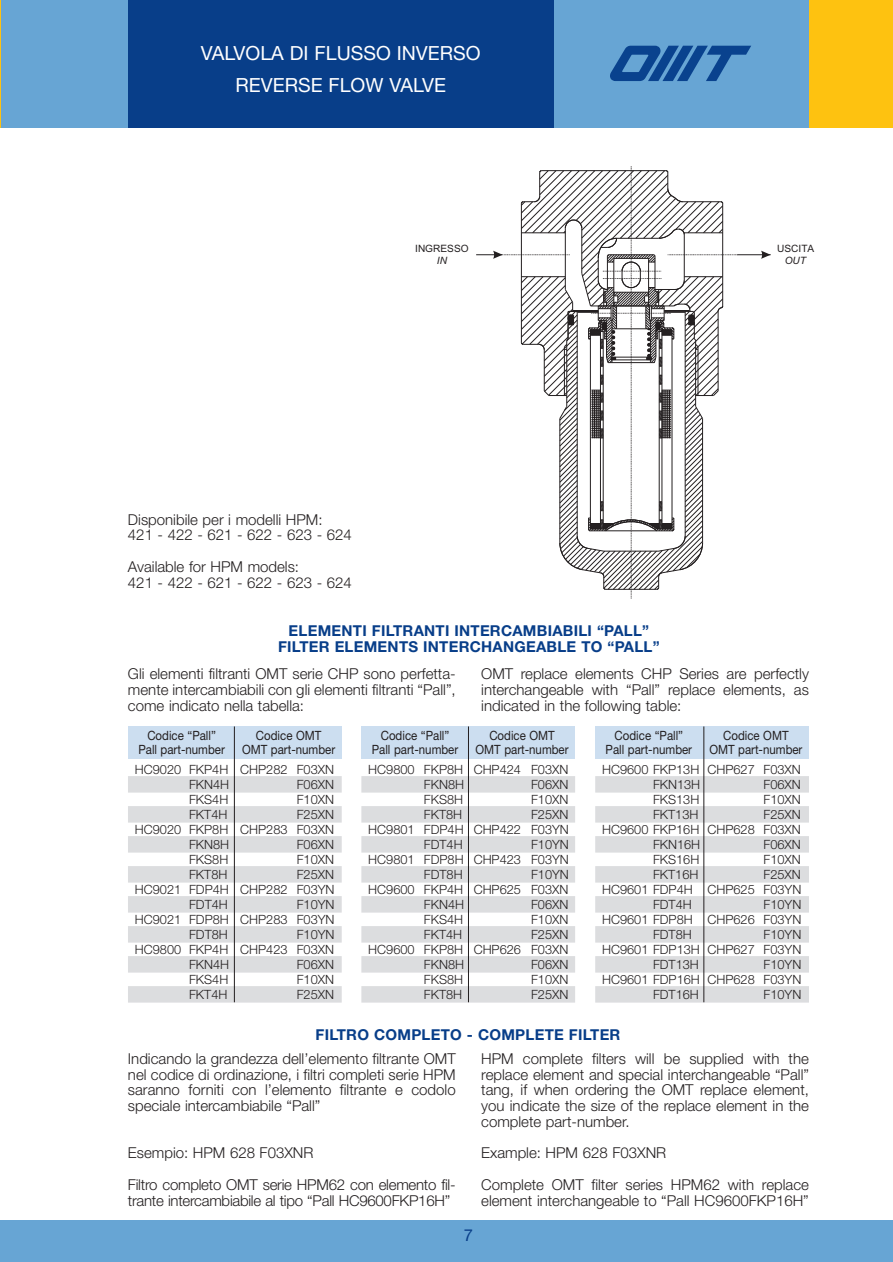
<style>
.page{position:relative;width:893px;height:1262px;background:#fff}
.page>*{position:absolute;margin:0;border:0;box-sizing:border-box;transform-origin:0 0}
.t1{font:19.5px/32.5px "Helvetica Neue";color:#fff;text-align:center}
.t2{font:16.5px "Helvetica Neue";color:#083e89}
.t3{font:300 15px/15.8px "Helvetica Neue";color:#231f20;text-align:justify}
.t4{font:700 15px/15.8px "Helvetica Neue";letter-spacing:.015em;color:#083e89;text-align:center}
.t5{font:300 12.75px/15px "Helvetica Neue";color:#231f20;text-align:right}
.t6{font:12.75px/13.5px "Helvetica Neue";color:#231f20;text-align:center;scale:.9 1}
.t7{font:10.05px "Arial";color:#231f20}
.t8{font:italic 10.05px "Arial";color:#231f20}
</style>
<div class="page">
<div style="left:0;top:0;width:892px;height:128px;background:#67a5d4"></div>
<svg style="left:610px;top:46px;width:141px;height:35px"></svg>
<div style="left:128px;top:0;width:425px;height:128px;background:#083e89"></div>
<div style="left:808px;top:0;width:84px;height:128px;background:#fec210"></div>
<div style="left:0;top:1221px;width:892px;height:41px;background:#67a5d4"></div>
<hr style="left:0;top:0;width:1px;height:128px;background:#fec210">
<hr style="left:737px;top:254px;width:33px;height:1px;background:#231f20">
<svg style="left:760px;top:251px;width:10px;height:8px"></svg>
<svg style="left:476px;top:166px;width:261px;height:433px"></svg>
<div style="left:128px;top:726px;width:213px;height:33px;background:#ccdef0"></div>
<div style="left:128px;top:776px;width:213px;height:17px;background:#dcdddf"></div>
<div style="left:128px;top:806px;width:213px;height:17px;background:#dcdddf"></div>
<div style="left:128px;top:836px;width:213px;height:17px;background:#dcdddf"></div>
<div style="left:128px;top:866px;width:213px;height:17px;background:#dcdddf"></div>
<div style="left:128px;top:896px;width:213px;height:17px;background:#dcdddf"></div>
<div style="left:128px;top:926px;width:213px;height:17px;background:#dcdddf"></div>
<div style="left:128px;top:956px;width:213px;height:17px;background:#dcdddf"></div>
<div style="left:128px;top:986px;width:213px;height:17px;background:#dcdddf"></div>
<div style="left:361px;top:726px;width:214px;height:33px;background:#ccdef0"></div>
<div style="left:361px;top:776px;width:214px;height:17px;background:#dcdddf"></div>
<div style="left:361px;top:806px;width:214px;height:17px;background:#dcdddf"></div>
<div style="left:361px;top:836px;width:214px;height:17px;background:#dcdddf"></div>
<div style="left:361px;top:866px;width:214px;height:17px;background:#dcdddf"></div>
<div style="left:361px;top:896px;width:214px;height:17px;background:#dcdddf"></div>
<div style="left:361px;top:926px;width:214px;height:17px;background:#dcdddf"></div>
<div style="left:361px;top:956px;width:214px;height:17px;background:#dcdddf"></div>
<div style="left:361px;top:986px;width:214px;height:17px;background:#dcdddf"></div>
<div style="left:595px;top:726px;width:213px;height:33px;background:#ccdef0"></div>
<div style="left:595px;top:776px;width:213px;height:17px;background:#dcdddf"></div>
<div style="left:595px;top:806px;width:213px;height:17px;background:#dcdddf"></div>
<div style="left:595px;top:836px;width:213px;height:17px;background:#dcdddf"></div>
<div style="left:595px;top:866px;width:213px;height:17px;background:#dcdddf"></div>
<div style="left:595px;top:896px;width:213px;height:17px;background:#dcdddf"></div>
<div style="left:595px;top:926px;width:213px;height:17px;background:#dcdddf"></div>
<div style="left:595px;top:956px;width:213px;height:17px;background:#dcdddf"></div>
<div style="left:595px;top:986px;width:213px;height:17px;background:#dcdddf"></div>
<hr style="left:703px;top:726px;width:1px;height:276px;background:#231f20">
<hr style="left:468px;top:726px;width:1px;height:276px;background:#231f20">
<hr style="left:234px;top:726px;width:1px;height:276px;background:#231f20">
<h1 class="t1" style="left:201px;top:38px;width:281px">VALVOLA DI FLUSSO INVERSO<br>REVERSE FLOW VALVE</h1>
<p class="t7" style="left:415px;top:243px;width:55px">INGRESSO</p>
<p class="t8" style="left:436px;top:257px;width:12px">IN</p>
<p class="t3" style="left:128px;top:513px;width:225px">Disponibile per i modelli HPM:<br>421 - 422 - 621 - 622 - 623 - 624</p>
<p class="t3" style="left:128px;top:560px;width:225px">Available for HPM models:<br>421 - 422 - 621 - 622 - 623 - 624</p>
<p class="t4" style="left:278px;top:624px;width:383px">ELEMENTI FILTRANTI INTERCAMBIABILI “PALL”<br>FILTER ELEMENTS INTERCHANGEABLE TO “PALL”</p>
<p class="t7" style="left:776px;top:243px;width:39px">USCITA</p>
<p class="t8" style="left:784px;top:257px;width:23px">OUT</p>
<p class="t3" style="left:128px;top:667px;width:329px">Gli elementi filtranti OMT serie CHP sono perfetta&shy;mente intercambiabili con gli elementi filtranti “Pall”, come indicato nella tabella:</p>
<p class="t3" style="left:481px;top:667px;width:329px">OMT replace elements CHP Series are perfectly interchangeable with “Pall” replace elements, as indicated in the following table:</p>
<p class="t6" style="left:138px;top:730px;width:97px">Codice “Pall”<br>Pall part-number</p>
<p class="t6" style="left:242px;top:730px;width:105px">Codice OMT<br>OMT part-number</p>
<p class="t5" style="left:135px;top:763px;width:96px">HC9020 FKP4H<br>FKN4H<br>FKS4H<br>FKT4H<br>HC9020 FKP8H<br>FKN8H<br>FKS8H<br>FKT8H<br>HC9021 FDP4H<br>FDT4H<br>HC9021 FDP8H<br>FDT8H<br>HC9800 FKP4H<br>FKN4H<br>FKS4H<br>FKT4H</p>
<p class="t5" style="left:240px;top:763px;width:96px">CHP282 F03XN<br>F06XN<br>F10XN<br>F25XN<br>CHP283 F03XN<br>F06XN<br>F10XN<br>F25XN<br>CHP282 F03YN<br>F10YN<br>CHP283 F03YN<br>F10YN<br>CHP423 F03XN<br>F06XN<br>F10XN<br>F25XN</p>
<p class="t6" style="left:371px;top:730px;width:97px">Codice “Pall”<br>Pall part-number</p>
<p class="t6" style="left:475px;top:730px;width:105px">Codice OMT<br>OMT part-number</p>
<p class="t5" style="left:368px;top:763px;width:97px">HC9800 FKP8H<br>FKN8H<br>FKS8H<br>FKT8H<br>HC9801 FDP4H<br>FDT4H<br>HC9801 FDP8H<br>FDT8H<br>HC9600 FKP4H<br>FKN4H<br>FKS4H<br>FKT4H<br>HC9600 FKP8H<br>FKN8H<br>FKS8H<br>FKT8H</p>
<p class="t5" style="left:473px;top:763px;width:97px">CHP424 F03XN<br>F06XN<br>F10XN<br>F25XN<br>CHP422 F03YN<br>F10YN<br>CHP423 F03YN<br>F10YN<br>CHP625 F03XN<br>F06XN<br>F10XN<br>F25XN<br>CHP626 F03XN<br>F06XN<br>F10XN<br>F25XN</p>
<p class="t6" style="left:605px;top:730px;width:97px">Codice “Pall”<br>Pall part-number</p>
<p class="t6" style="left:709px;top:730px;width:105px">Codice OMT<br>OMT part-number</p>
<p class="t5" style="left:602px;top:763px;width:99px">HC9600 FKP13H</p>
<p class="t5" style="left:652px;top:778px;width:49px">FKN13H</p>
<p class="t5" style="left:652px;top:793px;width:48px">FKS13H</p>
<p class="t5" style="left:652px;top:808px;width:47px">FKT13H</p>
<p class="t5" style="left:602px;top:823px;width:99px">HC9600 FKP16H</p>
<p class="t5" style="left:652px;top:838px;width:49px">FKN16H</p>
<p class="t5" style="left:652px;top:853px;width:48px">FKS16H</p>
<p class="t5" style="left:652px;top:868px;width:47px">FKT16H</p>
<p class="t5" style="left:602px;top:883px;width:92px">HC9601 FDP4H</p>
<p class="t5" style="left:652px;top:898px;width:40px">FDT4H</p>
<p class="t5" style="left:602px;top:913px;width:92px">HC9601 FDP8H</p>
<p class="t5" style="left:652px;top:928px;width:40px">FDT8H</p>
<p class="t5" style="left:602px;top:943px;width:99px">HC9601 FDP13H</p>
<p class="t5" style="left:652px;top:958px;width:47px">FDT13H</p>
<p class="t5" style="left:602px;top:973px;width:99px">HC9601 FDP16H</p>
<p class="t5" style="left:652px;top:988px;width:47px">FDT16H</p>
<p class="t5" style="left:707px;top:763px;width:95px">CHP627 F03XN<br>F06XN<br>F10XN<br>F25XN<br>CHP628 F03XN<br>F06XN<br>F10XN<br>F25XN<br>CHP625 F03YN<br>F10YN<br>CHP626 F03YN<br>F10YN<br>CHP627 F03YN<br>F10YN<br>CHP628 F03YN<br>F10YN</p>
<p class="t4" style="left:315px;top:1028px;width:306px">FILTRO COMPLETO - COMPLETE FILTER</p>
<p class="t3" style="left:128px;top:1052px;width:329px">Indicando la grandezza dell’elemento filtrante OMT nel codice di ordinazione, i filtri completi serie HPM saranno forniti con l’elemento filtrante e codolo speciale intercambiabile “Pall”</p>
<p class="t3" style="left:128px;top:1139px;width:329px;line-height:31.5px">Esempio: HPM 628 F03XNR<br>Filtro completo OMT serie HPM62 con elemento fil-</p>
<p class="t3" style="left:128px;top:1194px;width:323px">trante intercambiabile al tipo “Pall HC9600FKP16H”</p>
<p class="t2" style="left:463px;top:1229px;width:11px">7</p>
<p class="t3" style="left:481px;top:1052px;width:329px">HPM complete filters will be supplied with the replace element and special interchangeable “Pall” tang, if when ordering the OMT replace element, you indicate the size of the replace element in the complete part-number.</p>
<p class="t3" style="left:481px;top:1139px;width:329px;line-height:31.5px">Example: HPM 628 F03XNR<br>Complete OMT filter series HPM62 with replace</p>
<p class="t3" style="left:481px;top:1194px;width:329px">element interchangeable to “Pall HC9600FKP16H”</p>
</div>
